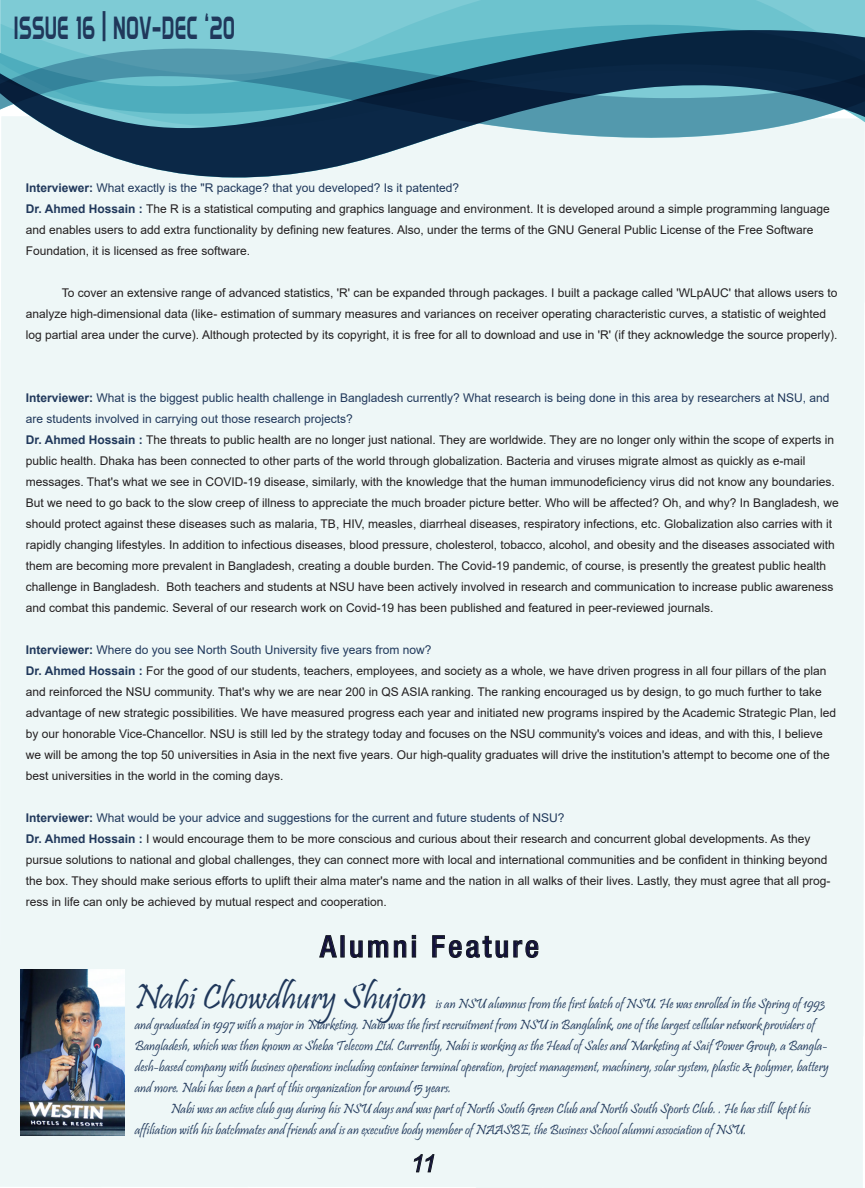
<style>
.page{position:relative;width:865px;height:1188px;background:#fff}
.page>*{position:absolute;margin:0;border:0;box-sizing:border-box;transform-origin:0 0}
.t1{font:36px "Pristina";color:#20385b}
.t2{font:33.2px "DAGGERSQUARE";letter-spacing:.01em;color:#20385b;scale:.62 1}
.t3{font:500 condensed 30px "Helvetica Neue";letter-spacing:.1em;color:#13113e}
.t4{font:italic 24px "Arial";color:#13113e}
.t5{font:14px/21px "Pristina";color:#20385b}
.t6{font:12px/21px "Arial";color:#231f20}
.s1{font-weight:700;color:#20385b}
.s2{color:#20385b}
</style>
<div class="page">
<svg style="left:0;top:0;width:864px;height:25px;background:#77c7d2"></svg>
<svg style="left:0;top:25px;width:864px;height:5px;background:#71c3cf"></svg>
<svg style="left:0;top:30px;width:864px;height:86px;background:#3c798e"></svg>
<div style="left:0;top:116px;width:864px;height:1072px;background:#eef7f7"></div>
<img style="left:21px;top:969px;width:104px;height:166px">
<h2 class="t2" style="left:15px;top:8px;width:358px">ISSUE 16 | NOV-DEC ‘20</h2>
<p class="t6" style="left:26px;top:177px;width:805px"><span class="s1">Interviewer:</span> <span class="s2">What exactly is the "R package? that you developed? Is it patented?<br></span><span class="s1">Dr. Ahmed Hossain :</span> The R is a statistical computing and graphics language and environment. It is developed around a simple programming language and enables users to add extra functionality by defining new features. Also, under the terms of the GNU General Public License of the Free Software Foundation, it is licensed as free software.</p>
<p class="t6" style="left:26px;top:282px;width:812px;text-indent:36px">To cover an extensive range of advanced statistics, 'R' can be expanded through packages. I built a package called 'WLpAUC' that allows users to analyze high-dimensional data (like- estimation of summary measures and variances on receiver operating characteristic curves, a statistic of weighted log partial area under the curve). Although protected by its copyright, it is free for all to download and use in 'R' (if they acknowledge the source properly).</p>
<p class="t6" style="left:26px;top:387px;width:814px"><span class="s1">Interviewer:</span> <span class="s2">What is the biggest public health challenge in Bangladesh currently? What research is being done in this area by researchers at NSU, and are students involved in carrying out those research projects?<br></span><span class="s1">Dr. Ahmed Hossain :</span> The threats to public health are no longer just national. They are worldwide. They are no longer only within the scope of experts in public health. Dhaka has been connected to other parts of the world through globalization. Bacteria and viruses migrate almost as quickly as e-mail messages. That's what we see in COVID-19 disease, similarly, with the knowledge that the human immunodeficiency virus did not know any boundaries.<br>But we need to go back to the slow creep of illness to appreciate the much broader picture better. Who will be affected? Oh, and why? In Bangladesh, we should protect against these diseases such as malaria, TB, HIV, measles, diarrheal diseases, respiratory infections, etc. Globalization also carries with it rapidly changing lifestyles. In addition to infectious diseases, blood pressure, cholesterol, tobacco, alcohol, and obesity and the diseases associated with them are becoming more prevalent in Bangladesh, creating a double burden. The Covid-19 pandemic, of course, is presently the greatest public health challenge in Bangladesh. Both teachers and students at NSU have been actively involved in research and communication to increase public awareness and combat this pandemic. Several of our research work on Covid-19 has been published and featured in peer-reviewed journals.</p>
<p class="t6" style="left:26px;top:639px;width:811px"><span class="s1">Interviewer:</span> <span class="s2">Where do you see North South University five years from now?<br></span><span class="s1">Dr. Ahmed Hossain :</span> For the good of our students, teachers, employees, and society as a whole, we have driven progress in all four pillars of the plan and reinforced the NSU community. That's why we are near 200 in QS ASIA ranking. The ranking encouraged us by design, to go much further to take advantage of new strategic possibilities. We have measured progress each year and initiated new programs inspired by the Academic Strategic Plan, led by our honorable Vice-Chancellor. NSU is still led by the strategy today and focuses on the NSU community's voices and ideas, and with this, I believe we will be among the top 50 universities in Asia in the next five years. Our high-quality graduates will drive the institution's attempt to become one of the best universities in the world in the coming days.</p>
<p class="t6" style="left:26px;top:807px;width:806px"><span class="s1">Interviewer:</span> <span class="s2">What would be your advice and suggestions for the current and future students of NSU?<br></span><span class="s1">Dr. Ahmed Hossain :</span> I would encourage them to be more conscious and curious about their research and concurrent global developments. As they pursue solutions to national and global challenges, they can connect more with local and international communities and be confident in thinking beyond the box. They should make serious efforts to uplift their alma mater's name and the nation in all walks of their lives. Lastly, they must agree that all prog&shy;ress in life can only be achieved by mutual respect and cooperation.</p>
<h3 class="t3" style="left:320px;top:928px;width:220px">Alumni Feature</h3>
<h1 class="t1" style="left:135px;top:977px;width:293px">Nabi Chowdhury Shujon</h1>
<p class="t5" style="left:135px;top:994px;width:695px;text-indent:301px">is an NSU alumnus from the first batch of NSU. He was enrolled in the Spring of 1993 and graduated in 1997 with a major in Marketing. Nabi was the first recruitment from NSU in Banglalink, one of the largest cellular network providers of Bangladesh, which was then known as Sheba Telecom Ltd. Currently, Nabi is working as the Head of Sales and Marketing at Saif Power Group, a Bangla&shy;desh-based company with business operations including container terminal operation, project management, machinery, solar system, plastic &amp; polymer, battery and more. Nabi has been a part of this organization for around 15 years.</p>
<p class="t5" style="left:135px;top:1099px;width:677px;text-indent:36px">Nabi was an active club guy during his NSU days and was part of North South Green Club and North South Sports Club. . He has still kept his affiliation with his batchmates and friends and is an executive body member of NAASBE, the Business School alumni association of NSU.</p>
<h3 class="t4" style="left:410px;top:1148px;width:26px">11</h3>
</div>
